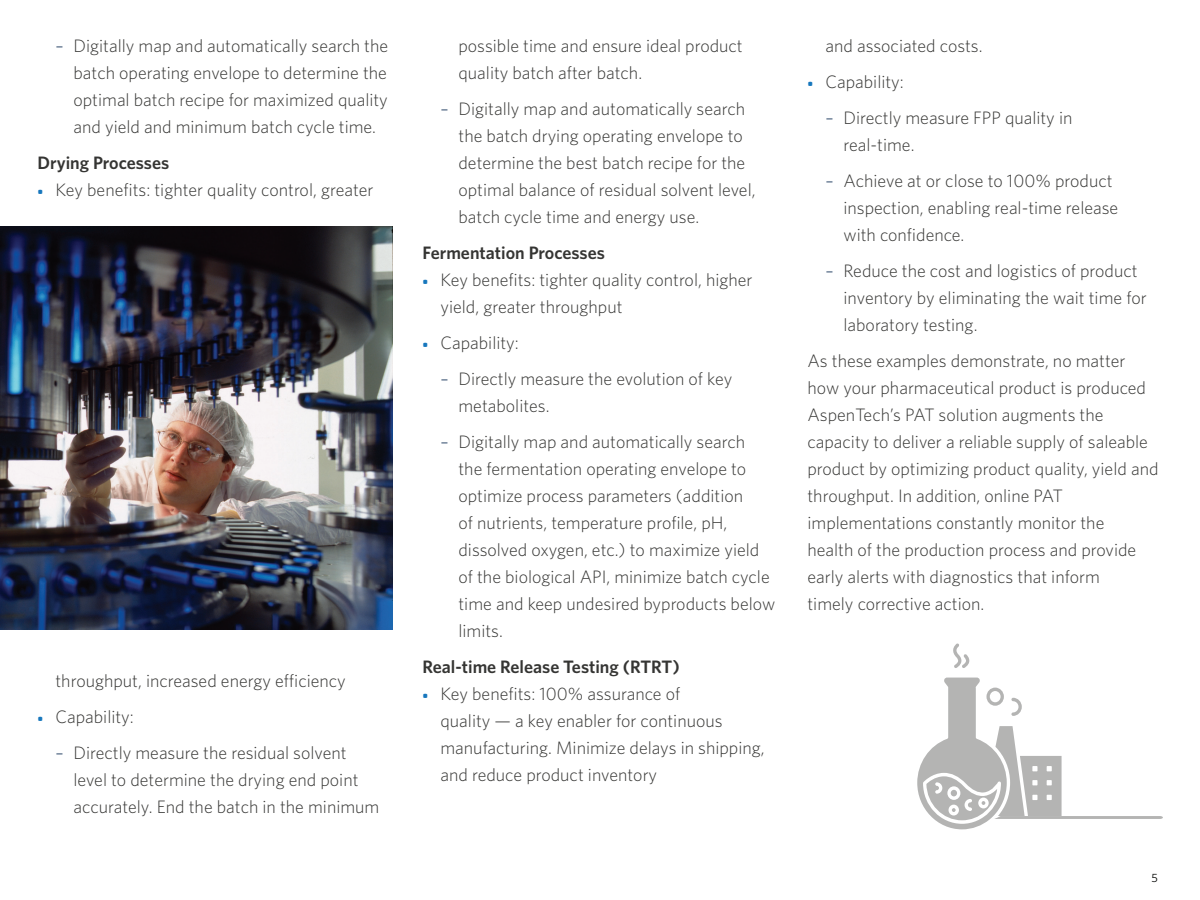
<style>
.page{position:relative;width:1200px;height:900px;background:#fff}
.page>*{position:absolute;margin:0;border:0;box-sizing:border-box;transform-origin:0 0}
.t1{font:300 18px/27px "Whitney";color:#353533}
.t2{font:600 18px "Whitney";color:#353533}
.t3{font:12px "Whitney";color:#040503}
.s1{color:#123056}
.s2{font-weight:700;font-size:12px;color:#1777bd}
</style>
<div class="page">
<svg style="left:953px;top:643px;width:17px;height:25px"></svg>
<svg style="left:917px;top:678px;width:246px;height:151px"></svg>
<img style="left:0;top:226px;width:392px;height:404px">
<p class="t1" style="left:73px;top:32px;width:316px;text-align:justify;text-indent:-18px"><span class="s1">–</span> Digitally map and automatically search the batch operating envelope to determine the optimal batch recipe for maximized quality and yield and minimum batch cycle time.</p>
<p class="t2" style="left:37px;top:152px;width:133px">Drying Processes</p>
<p class="t1" style="left:38px;top:176px;width:338px"><span class="s2">•</span> Key benefits: tighter quality control, greater</p>
<p class="t1" style="left:56px;top:667px;width:292px">throughput, increased energy efficiency</p>
<p class="t1" style="left:38px;top:703px;width:98px"><span class="s2">•</span> Capability:</p>
<p class="t1" style="left:74px;top:739px;width:307px;text-indent:-18px"><span class="s1">–</span> Directly measure the residual solvent level to determine the drying end point accurately. End the batch in the minimum</p>
<p class="t1" style="left:459px;top:32px;width:286px">possible time and ensure ideal product quality batch after batch.</p>
<p class="t1" style="left:459px;top:95px;width:299px;text-indent:-18px"><span class="s1">–</span> Digitally map and automatically search the batch drying operating envelope to determine the best batch recipe for the optimal balance of residual solvent level, batch cycle time and energy use.</p>
<p class="t2" style="left:423px;top:242px;width:184px">Fermentation Processes</p>
<p class="t1" style="left:441px;top:266px;width:314px;text-indent:-18px"><span class="s2">•</span> Key benefits: tighter quality control, higher yield, greater throughput</p>
<p class="t1" style="left:422px;top:329px;width:98px"><span class="s2">•</span> Capability:</p>
<p class="t1" style="left:459px;top:365px;width:275px;text-indent:-18px"><span class="s1">–</span> Directly measure the evolution of key metabolites.</p>
<p class="t1" style="left:459px;top:428px;width:318px;text-indent:-18px"><span class="s1">–</span> Digitally map and automatically search<br>the fermentation operating envelope to optimize process parameters (addition<br>of nutrients, temperature profile, pH, dissolved oxygen, etc.) to maximize yield of the biological API, minimize batch cycle time and keep undesired byproducts below limits.</p>
<p class="t2" style="left:423px;top:656px;width:259px">Real-time Release Testing (RTRT)</p>
<p class="t1" style="left:441px;top:680px;width:326px;text-indent:-18px"><span class="s2">•</span> Key benefits: 100% assurance of<br>quality — a key enabler for continuous manufacturing. Minimize delays in shipping, and reduce product inventory</p>
<p class="t1" style="left:826px;top:32px;width:159px">and associated costs.</p>
<p class="t1" style="left:807px;top:68px;width:98px"><span class="s2">•</span> Capability:</p>
<p class="t1" style="left:843px;top:104px;width:230px;text-indent:-18px"><span class="s1">–</span> Directly measure FPP quality in real-time.</p>
<p class="t1" style="left:843px;top:167px;width:276px;text-indent:-18px"><span class="s1">–</span> Achieve at or close to 100% product inspection, enabling real-time release with confidence.</p>
<p class="t1" style="left:843px;top:257px;width:305px;text-indent:-18px"><span class="s1">–</span> Reduce the cost and logistics of product inventory by eliminating the wait time for laboratory testing.</p>
<p class="t1" style="left:807px;top:347px;width:353px">As these examples demonstrate, no matter how your pharmaceutical product is produced AspenTech’s PAT solution augments the capacity to deliver a reliable supply of saleable product by optimizing product quality, yield and throughput. In addition, online PAT implementations constantly monitor the<br>health of the production process and provide early alerts with diagnostics that inform<br>timely corrective action.</p>
<p class="t3" style="left:1152px;top:871px;width:8px">5</p>
</div>
